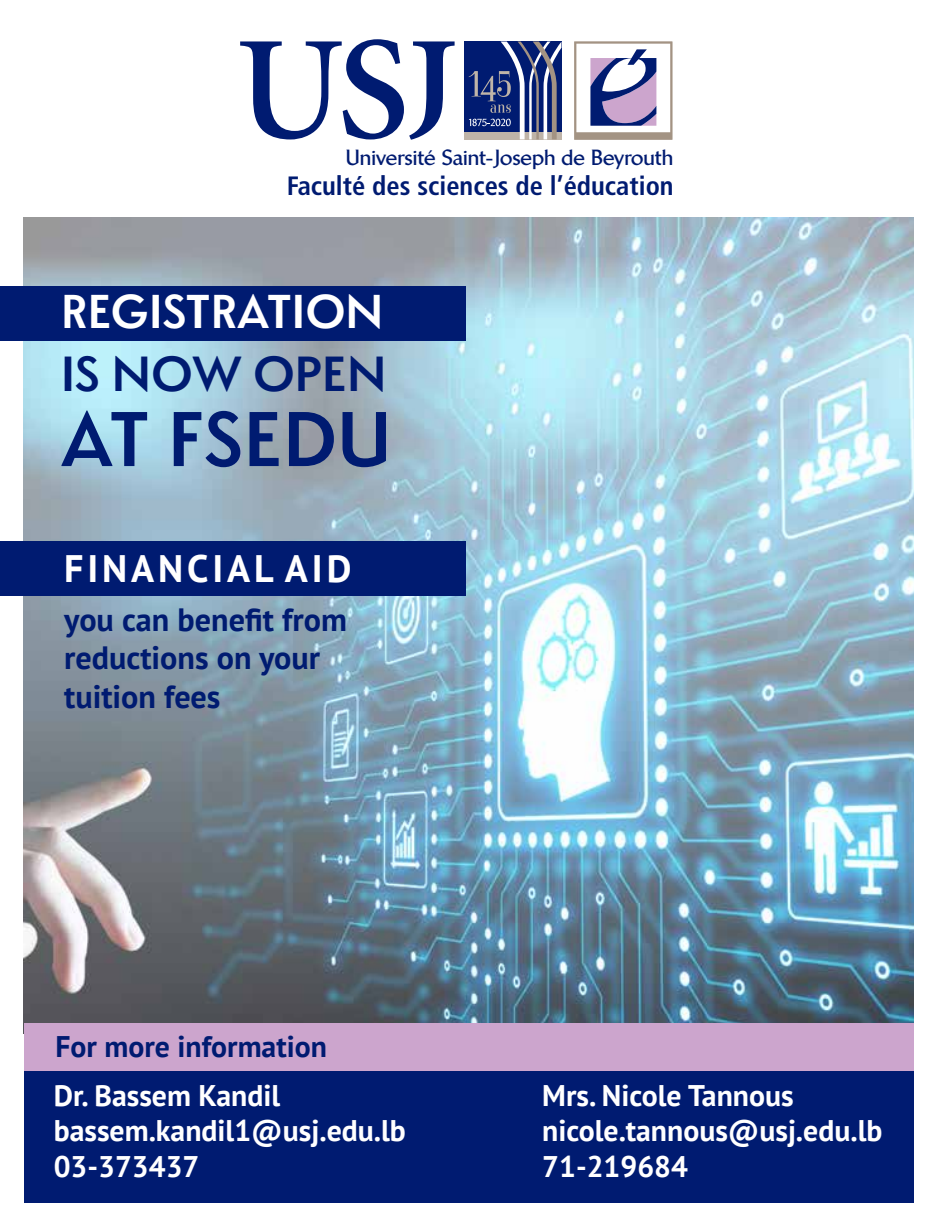
<style>
.page{position:relative;width:939px;height:1224px;background:#fff}
.page>*{position:absolute;margin:0;border:0;box-sizing:border-box;transform-origin:0 0}
.t1{font:600 77.17px "Celine";color:#001b71}
.t2{font:600 49.18px "Celine";color:#001b71}
.t3{font:600 47.25px "Celine";color:#fff}
.t4{font:700 38.15px "PT Sans";letter-spacing:.1em;color:#fff}
.t5{font:700 32.2px/38.5px "PT Sans";color:#001b71}
.t6{font:700 29.75px/35.7px "PT Sans";color:#fff}
.t7{font:700 29.75px "PT Sans";color:#001b71}
.t8{font:700 condensed 26.43px "Frutiger";color:#001b71}
.t9{font:700 21px "Linotype Brewery";color:#001b71}
</style>
<div class="page">
<img style="left:24px;top:218px;width:889px;height:804px">
<div style="left:0;top:541px;width:465px;height:54px;background:#001b71"></div>
<div style="left:24px;top:1022px;width:889px;height:48px;background:#cca5cd"></div>
<div style="left:24px;top:1070px;width:889px;height:132px;background:#001b71"></div>
<div style="left:463px;top:41px;width:98px;height:92px;background:#001b71"></div>
<div style="left:463px;top:132px;width:98px;height:7px;background:#bfb4a8"></div>
<svg style="left:240px;top:39px;width:214px;height:101px"></svg>
<svg style="left:574px;top:41px;width:98px;height:99px"></svg>
<svg style="left:468px;top:41px;width:93px;height:98px"></svg>
<div style="left:0;top:286px;width:465px;height:54px;background:#001b71"></div>
<p class="t9" style="left:346px;top:145px;width:329px">Université Saint-Joseph de Beyrouth</p>
<p class="t8" style="left:287px;top:170px;width:388px">Faculté des sciences de l’éducation</p>
<h3 class="t3" style="left:61px;top:273px;width:324px">REGISTRATION</h3>
<h2 class="t2" style="left:61px;top:334px;width:328px">IS NOW OPEN</h2>
<h1 class="t1" style="left:61px;top:377px;width:333px">AT FSEDU</h1>
<p class="t4" style="left:64px;top:542px;width:289px">FINANCIAL AID</p>
<p class="t5" style="left:64px;top:599px;width:284px">you can benefit from reductions on your tuition fees</p>
<p class="t7" style="left:55px;top:1026px;width:273px">For more information</p>
<p class="t6" style="left:54px;top:1076px;width:353px">Dr. Bassem Kandil bassem.kandil1@usj.edu.lb<br>03-373437</p>
<p class="t6" style="left:542px;top:1076px;width:342px">Mrs. Nicole Tannous nicole.tannous@usj.edu.lb<br>71-219684</p>
</div>
